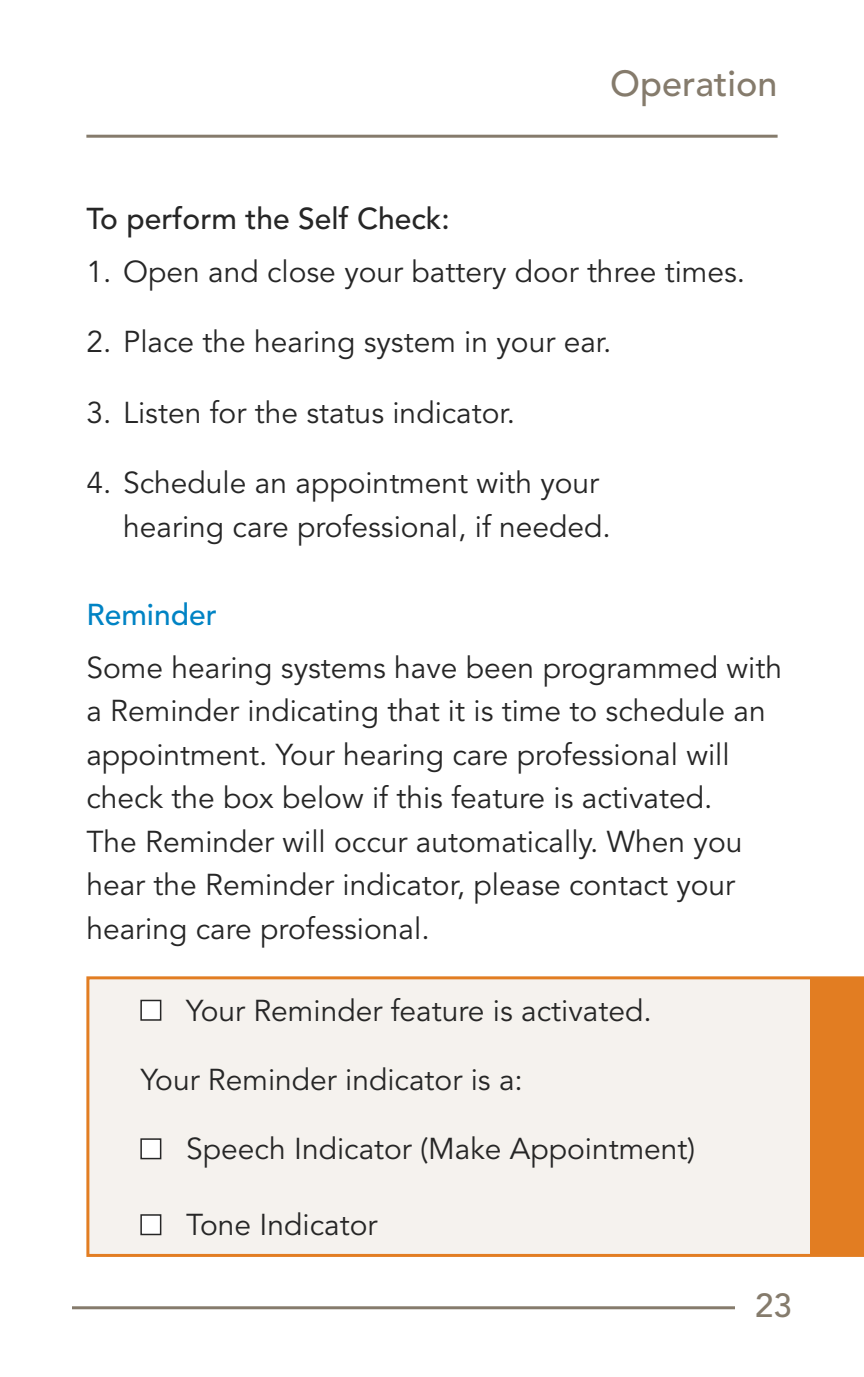
<style>
.page{position:relative;width:864px;height:1377px;background:#fff}
.page>*{position:absolute;margin:0;border:0;box-sizing:border-box;transform-origin:0 0}
.t1{font:36px "Avenir LT SLI Std Medium";color:#857b6c}
.t2{font:33px "Avenir LT SLI Std Medium";color:#857b6c}
.t3{font:30px/43.5px "Avenir LT SLI Std Book";color:#262626}
.t4{font:30px "Avenir LT SLI Std Medium";color:#262626}
.t5{font:30px "Avenir LT SLI Std Medium";color:#0083c4}
</style>
<div class="page">
<hr style="left:72px;top:1306px;width:663px;height:3px;background:#857b6c">
<hr style="left:86px;top:135px;width:692px;height:3px;background:#857b6c">
<div style="left:86px;top:976px;width:778px;height:281px;background:#f5f2ee"></div>
<div style="left:810px;top:977px;width:54px;height:278px;background:#e27d22"></div>
<p class="t1" style="left:610px;top:63px;width:169px">Operation</p>
<p class="t4" style="left:86px;top:202px;width:365px">To perform the Self Check:</p>
<p class="t3" style="left:86px;top:251px;width:660px">1. Open and close your battery door three times.</p>
<p class="t3" style="left:86px;top:321px;width:527px">2. Place the hearing system in your ear.</p>
<p class="t3" style="left:86px;top:392px;width:430px">3. Listen for the status indicator.</p>
<p class="t3" style="left:123px;top:462px;width:489px;text-indent:-37px">4. Schedule an appointment with your hearing care professional, if needed.</p>
<p class="t5" style="left:86px;top:598px;width:132px">Reminder</p>
<p class="t3" style="left:86px;top:646px;width:697px">Some hearing systems have been programmed with a Reminder indicating that it is time to schedule an appointment. Your hearing care professional will check the box below if this feature is activated.<br>The Reminder will occur automatically. When you hear the Reminder indicator, please contact your hearing care professional.</p>
<p class="t3" style="left:186px;top:990px;width:467px">Your Reminder feature is activated.</p>
<p class="t3" style="left:141px;top:1059px;width:384px">Your Reminder indicator is a:</p>
<p class="t3" style="left:186px;top:1128px;width:511px">Speech Indicator (Make Appointment)</p>
<p class="t3" style="left:186px;top:1204px;width:193px">Tone Indicator</p>
<p class="t2" style="left:755px;top:1287px;width:38px">23</p>
</div>
